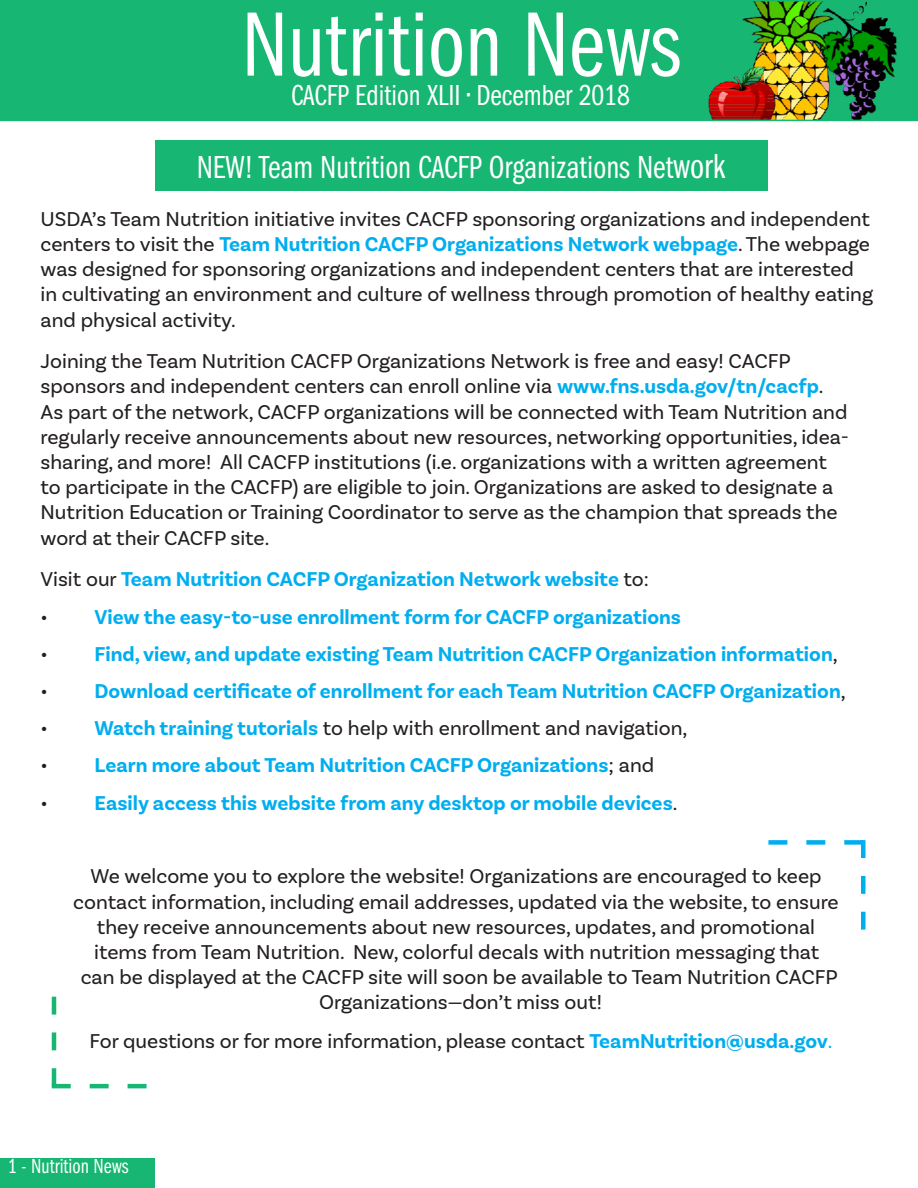
<style>
.page{position:relative;width:918px;height:1188px;background:#fff}
.page>*{position:absolute;margin:0;border:0;box-sizing:border-box;transform-origin:0 0}
.t1{font:94.5px "Franklin Gothic LT Pro Bk Cm";color:#fff}
.t2{font:33px "Franklin Gothic LT Pro Bk Cm";color:#fff}
.t3{font:30px "Franklin Gothic LT Pro Bk Cm";color:#fff}
.t4{font:21px/25.2px "Basic Sans";color:#231f20}
.t5{font:700 21px "Basic Sans";color:#00aeef}
.t6{font:21px "Franklin Gothic LT Pro Bk Cm";color:#fff}
.s1{font-size:36px}
.s2{font-weight:700;color:#00aeef}
.s3{font-weight:400;color:#231f20}
.s4{color:#00aeef}
</style>
<div class="page">
<div style="left:155px;top:140px;width:613px;height:51px;background:#17b673"></div>
<svg style="left:0;top:0;width:918px;height:121px;background:#2a6"></svg>
<div style="left:0;top:1158px;width:155px;height:30px;background:#17b673"></div>
<svg style="left:52px;top:997px;width:95px;height:91px"></svg>
<svg style="left:768px;top:840px;width:98px;height:90px"></svg>
<p class="t1" style="left:242px;top:-7px;width:441px">Nutrition News</p>
<p class="t3" style="left:291px;top:79px;width:340px">CACFP Edition XLII • December 2018</p>
<p class="t2" style="left:197px;top:149px;width:530px">NEW! Team Nutrition CACFP Organizations Net<span class="s1">work</span></p>
<p class="t4" style="left:40px;top:206px;width:834px">USDA’s Team Nutrition initiative invites CACFP sponsoring organizations and independent centers to visit the <span class="s2">Team Nutrition CACFP Organizations Network webpage</span>. The webpage was designed for sponsoring organizations and independent centers that are interested in cultivating an environment and culture of wellness through promotion of healthy eating and physical activity.</p>
<p class="t4" style="left:40px;top:349px;width:810px">Joining the Team Nutrition CACFP Organizations Network is free and easy! CACFP sponsors and independent centers can enroll online via <span class="s2">www.fns.usda.gov/tn/cacfp</span>.<br>As part of the network, CACFP organizations will be connected with Team Nutrition and regularly receive announcements about new resources, networking opportunities, idea&shy;sharing, and more! All CACFP institutions (i.e. organizations with a written agreement to participate in the CACFP) are eligible to join. Organizations are asked to designate a Nutrition Education or Training Coordinator to serve as the champion that spreads the word at their CACFP site.</p>
<p class="t5" style="left:40px;top:567px;width:610px"><span class="s3">Visit our</span> Team Nutrition CACFP Organization Network website <span class="s3">to:</span></p>
<p class="t5" style="left:40px;top:604px;width:642px"><span class="s3">•</span> View the easy-to-use enrollment form for CACFP organizations</p>
<p class="t5" style="left:40px;top:641px;width:799px"><span class="s3">•</span> Find, view, and update existing Team Nutrition CACFP Organization information<span class="s3">,</span></p>
<p class="t5" style="left:40px;top:678px;width:807px"><span class="s3">•</span> Download certificate of enrollment for each Team Nutrition CACFP Organization<span class="s3">,</span></p>
<p class="t4" style="left:40px;top:715px;width:649px">• <span class="s2">Watch training tutorials</span> to help with enrollment and navigation,</p>
<p class="t5" style="left:40px;top:753px;width:615px"><span class="s3">•</span> Learn more about Team Nutrition CACFP Organizations<span class="s3">; and</span></p>
<p class="t5" style="left:40px;top:790px;width:638px"><span class="s3">•</span> Easily access this website from any desktop or mobile devices<span class="s3">.</span></p>
<p class="t4" style="left:73px;top:864px;width:767px;text-align:center">We welcome you to explore the website! Organizations are encouraged to keep contact information, including email addresses, updated via the website, to ensure they receive announcements about new resources, updates, and promotional items from Team Nutrition. New, colorful decals with nutrition messaging that<br>can be displayed at the CACFP site will soon be available to Team Nutrition CACFP Organizations—don’t miss out!</p>
<p class="t4" style="left:89px;top:1028px;width:745px">For questions or for more information, please contact <span class="s2">TeamNutrition@usda.gov</span><span class="s4">.</span></p>
<p class="t6" style="left:8px;top:1154px;width:122px">1 - Nutrition News</p>
</div>
